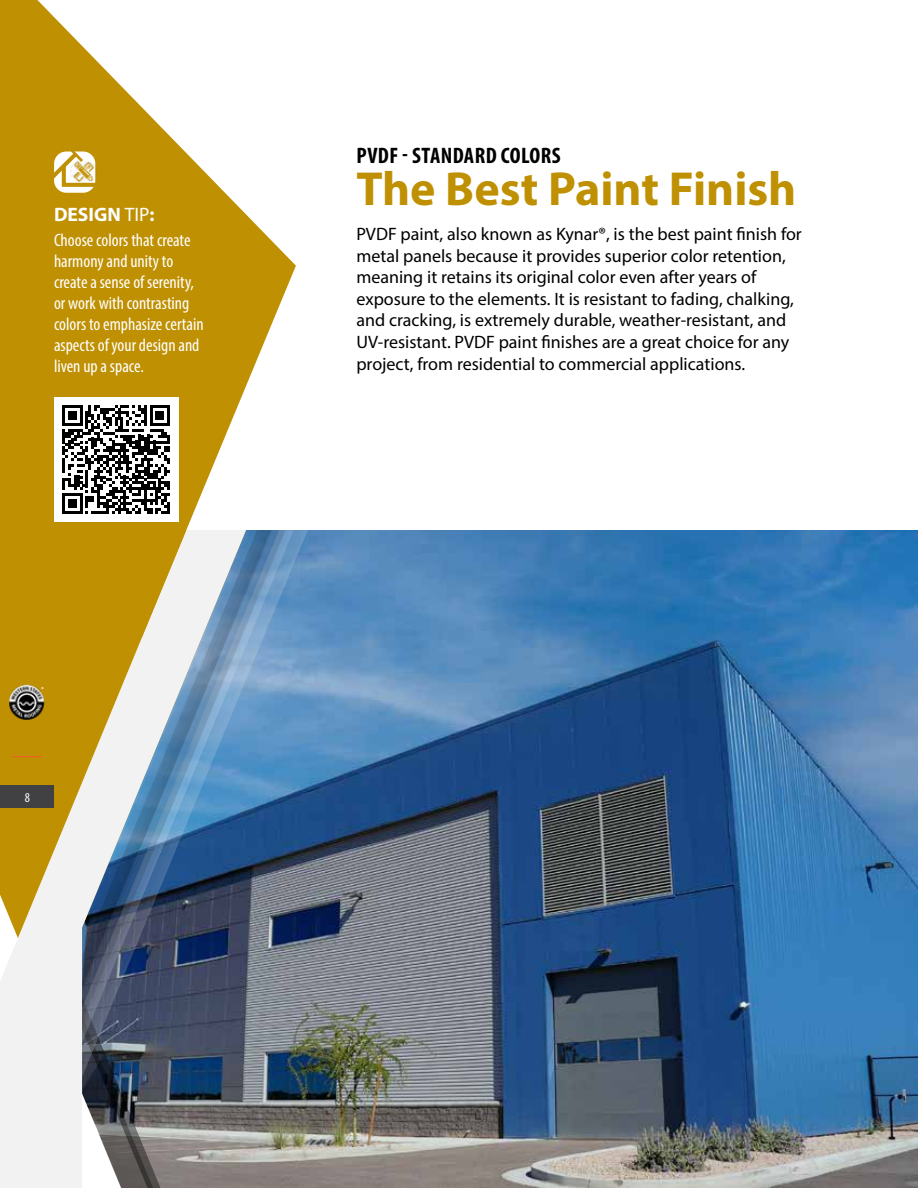
<style>
.page{position:relative;width:918px;height:1188px;background:#fff}
.page>*{position:absolute;margin:0;border:0;box-sizing:border-box;transform-origin:0 0}
.t1{font:700 48px "Myriad Pro";color:#bf9002}
.t2{font:700 condensed 22.5px "Myriad Pro";letter-spacing:.02em;color:#000}
.t3{font:700 19.5px "Myriad Pro";color:#fff}
.t4{font:18px/21.6px "Myriad Pro";color:#000}
.t5{font:condensed 18px/21px "Myriad Pro";color:#fff}
.t6{font:condensed 13.5px "Myriad Pro";color:#fff}
.t7{font:condensed 7.5px "Myriad Pro";color:#fff}
.s1{font-weight:400}
</style>
<div class="page">
<img style="left:417px;top:530px;width:501px;height:658px">
<img style="left:121px;top:530px;width:296px;height:658px">
<img style="left:0;top:530px;width:355px;height:597px">
<svg style="left:0;top:895px;width:121px;height:293px"></svg>
<div style="left:0;top:785px;width:54px;height:23px;background:#414042"></div>
<hr style="left:12px;top:756px;width:30px;height:1px;background:#f15d22">
<svg style="left:0;top:0;width:296px;height:638px;fill:#bf9002"></svg>
<div style="left:54px;top:152px;width:41px;height:41px;background:#fff;border-radius:12px"></div>
<svg style="left:45px;top:145px;width:56px;height:44px"></svg>
<div style="left:54px;top:397px;width:124px;height:125px;background:#fff"></div>
<svg style="left:62px;top:406px;width:108px;height:108px"></svg>
<p class="t3" style="left:54px;top:201px;width:102px">DESIGN <span class="s1">TIP</span>:</p>
<p class="t5" style="left:54px;top:230px;width:151px">Choose colors that create harmony and unity to create a sense of serenity, or work with contrasting colors to emphasize certain aspects of your design and liven up a space.</p>
<p class="t7" style="left:41px;top:685px;width:4px">®</p>
<p class="t6" style="left:25px;top:789px;width:7px">8</p>
<p class="t2" style="left:357px;top:142px;width:206px">PVDF - STANDARD COLORS</p>
<h1 class="t1" style="left:356px;top:157px;width:442px">The Best Paint Finish</h1>
<p class="t4" style="left:356px;top:223px;width:447px">PVDF paint, also known as Kynar®, is the best paint finish for metal panels because it provides superior color retention, meaning it retains its original color even after years of exposure to the elements. It is resistant to fading, chalking, and cracking, is extremely durable, weather-resistant, and UV-resistant. PVDF paint finishes are a great choice for any project, from residential to commercial applications.</p>
</div>
